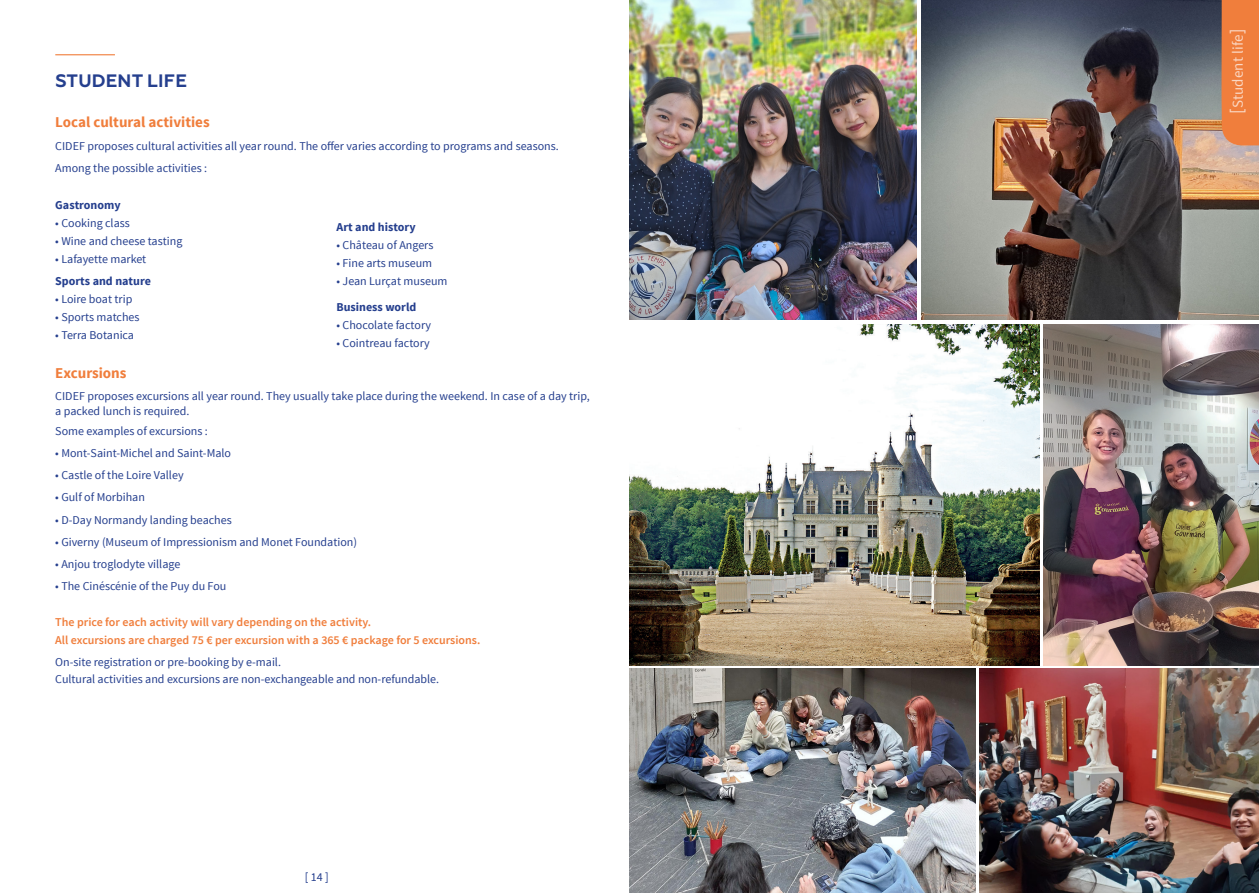
<style>
.page{position:relative;width:1259px;height:893px;background:#fff}
.page>*{position:absolute;margin:0;border:0;box-sizing:border-box;transform-origin:0 0}
.t1{font:700 18px "Geometria";letter-spacing:.01em;color:#253f8e}
.t2{font:700 15px "Source Sans Pro";color:#f07e3c}
.t3{font:15px "Source Sans Pro";letter-spacing:.01em;color:#fff}
.t4{font:12px/15px "Source Sans Pro";color:#253f8e}
.t5{font:600 12px "Source Sans Pro";color:#f07e3c}
.t6{font:700 12px "Source Sans Pro";color:#253f8e}
.s1{font-size:18px}
</style>
<div class="page">
<img style="left:629px;top:0;width:287px;height:320px">
<img style="left:921px;top:0;width:338px;height:320px">
<div style="left:1221px;top:0;width:38px;height:146px;background:#f07e3c"></div>
<img style="left:629px;top:324px;width:410px;height:341px">
<img style="left:1043px;top:324px;width:216px;height:341px">
<hr style="left:55px;top:54px;width:60px;height:1px;background:#f07e3c">
<img style="left:629px;top:669px;width:346px;height:224px">
<img style="left:979px;top:669px;width:280px;height:224px">
<p class="t1" style="left:55px;top:70px;width:133px">STUDENT LIFE</p>
<p class="t2" style="left:55px;top:113px;width:156px">Local cultural activities</p>
<p class="t4" style="left:55px;top:138px;width:505px">CIDEF proposes cultural activities all year round. The offer varies according to programs and seasons.</p>
<p class="t4" style="left:55px;top:161px;width:153px">Among the possible activities :</p>
<p class="t6" style="left:55px;top:197px;width:67px">Gastronomy</p>
<p class="t4" style="left:55px;top:215px;width:76px">• Cooking class</p>
<p class="t4" style="left:55px;top:233px;width:129px">• Wine and cheese tasting</p>
<p class="t4" style="left:55px;top:251px;width:92px">• Lafayette market</p>
<p class="t6" style="left:55px;top:273px;width:97px">Sports and nature</p>
<p class="t4" style="left:55px;top:292px;width:79px">• Loire boat trip</p>
<p class="t4" style="left:55px;top:310px;width:86px">• Sports matches</p>
<p class="t4" style="left:55px;top:328px;width:80px">• Terra Botanica</p>
<p class="t6" style="left:336px;top:219px;width:81px">Art and history</p>
<p class="t4" style="left:336px;top:238px;width:98px">• Château of Angers</p>
<p class="t4" style="left:336px;top:256px;width:97px">• Fine arts museum</p>
<p class="t4" style="left:336px;top:274px;width:112px">• Jean Lurçat museum</p>
<p class="t6" style="left:336px;top:300px;width:81px">Business world</p>
<p class="t4" style="left:336px;top:318px;width:96px">• Chocolate factory</p>
<p class="t4" style="left:336px;top:336px;width:95px">• Cointreau factory</p>
<p class="t2" style="left:55px;top:363px;width:73px">Excursions</p>
<p class="t4" style="left:55px;top:389px;width:536px">CIDEF proposes excursions all year round. They usually take place during the weekend. In case of a day trip, a packed lunch is required.</p>
<p class="t4" style="left:55px;top:423px;width:154px">Some examples of excursions :</p>
<p class="t4" style="left:55px;top:446px;width:177px">• Mont-Saint-Michel and Saint-Malo</p>
<p class="t4" style="left:55px;top:468px;width:130px">• Castle of the Loire Valley</p>
<p class="t4" style="left:55px;top:490px;width:91px">• Gulf of Morbihan</p>
<p class="t4" style="left:55px;top:512px;width:178px">• D-Day Normandy landing beaches</p>
<p class="t4" style="left:55px;top:535px;width:303px">• Giverny (Museum of Impressionism and Monet Foundation)</p>
<p class="t4" style="left:55px;top:557px;width:127px">• Anjou troglodyte village</p>
<p class="t4" style="left:55px;top:579px;width:173px">• The Cinéscénie of the Puy du Fou</p>
<p class="t5" style="left:55px;top:615px;width:317px">The price for each activity will vary depending on the activity.</p>
<p class="t5" style="left:55px;top:633px;width:426px">All excursions are charged 75 € per excursion with a 365 € package for 5 excursions.</p>
<p class="t4" style="left:55px;top:655px;width:227px">On-site registration or pre-booking by e-mail.</p>
<p class="t4" style="left:55px;top:672px;width:385px">Cultural activities and excursions are non-exchangeable and non-refundable.</p>
<p class="t4" style="left:305px;top:869px;width:26px">[ 14 ]</p>
<p class="t3" style="left:1228px;top:114px;width:87px;rotate:-90deg"><span class="s1">[</span>Student life<span class="s1">]</span></p>
</div>
